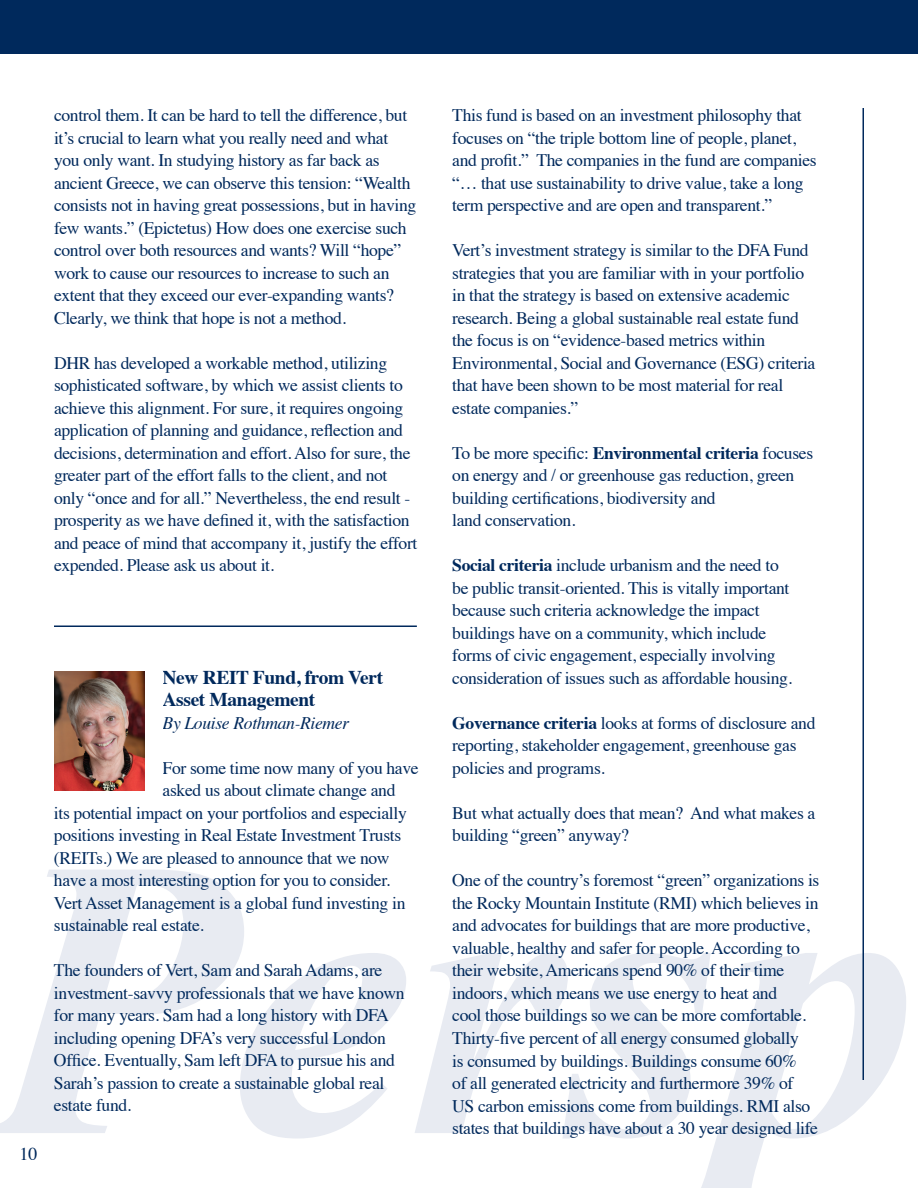
<style>
.page{position:relative;width:918px;height:1188px;background:#fff}
.page>*{position:absolute;margin:0;border:0;box-sizing:border-box;transform-origin:0 0}
.t1{font:700 19.5px/22.5px "Times";letter-spacing:-.02em;color:#00295c}
.t2{font:18px "Times";color:#00295c}
.t3{font:17.7px/22.5px "Times";letter-spacing:-.02em;color:#00295c}
.t4{font:italic 17.7px "Times";letter-spacing:-.02em;color:#00295c}
.s1{font-weight:700}
</style>
<div class="page">
<svg style="left:0;top:870px;width:906px;height:318px"></svg>
<div style="left:0;top:0;width:918px;height:54px;background:#00295c"></div>
<hr style="left:862px;top:108px;width:2px;height:972px;background:#00295c">
<img style="left:54px;top:672px;width:91px;height:119px">
<hr style="left:54px;top:626px;width:363px;height:1px;background:#00295c">
<p class="t3" style="left:54px;top:103px;width:364px">control them. It can be hard to tell the difference, but it’s crucial to learn what you really need and what you only want. In studying history as far back as ancient Greece, we can observe this tension: “Wealth consists not in having great possessions, but in having few wants.” (Epictetus) How does one exercise such control over both resources and wants? Will “hope” work to cause our resources to increase to such an extent that they exceed our ever-expanding wants?<br>Clearly, we think that hope is not a method.</p>
<p class="t3" style="left:54px;top:350px;width:365px">DHR has developed a workable method, utilizing sophisticated software, by which we assist clients to achieve this alignment. For sure, it requires ongoing application of planning and guidance, reflection and decisions, determination and effort. Also for sure, the greater part of the effort falls to the client, and not only “once and for all.” Nevertheless, the end result - prosperity as we have defined it, with the satisfaction and peace of mind that accompany it, justify the effort expended. Please ask us about it.</p>
<p class="t2" style="left:20px;top:1137px;width:19px">10</p>
<p class="t1" style="left:163px;top:664px;width:222px">New REIT Fund, from Vert<br>Asset Management</p>
<p class="t4" style="left:163px;top:707px;width:188px">By Louise Rothman-Riemer</p>
<p class="t3" style="left:163px;top:755px;width:258px">For some time now many of you have</p>
<p class="t3" style="left:163px;top:778px;width:234px">asked us about climate change and</p>
<p class="t3" style="left:54px;top:800px;width:354px">its potential impact on your portfolios and especially</p>
<p class="t3" style="left:54px;top:823px;width:349px">positions investing in Real Estate Investment Trusts</p>
<p class="t3" style="left:54px;top:845px;width:337px">(REITs.) We are pleased to announce that we now</p>
<p class="t3" style="left:54px;top:868px;width:338px">have a most interesting option for you to consider.</p>
<p class="t3" style="left:54px;top:890px;width:353px">Vert Asset Management is a global fund investing in</p>
<p class="t3" style="left:54px;top:913px;width:151px">sustainable real estate.</p>
<p class="t3" style="left:54px;top:958px;width:352px">The founders of Vert, Sam and Sarah Adams, are investment-savvy professionals that we have known for many years. Sam had a long history with DFA including opening DFA’s very successful London Office. Eventually, Sam left DFA to pursue his and Sarah’s passion to create a sustainable global real estate fund.</p>
<p class="t3" style="left:452px;top:103px;width:366px">This fund is based on an investment philosophy that focuses on “the triple bottom line of people, planet, and profit.” The companies in the fund are companies “… that use sustainability to drive value, take a long term perspective and are open and transparent.”</p>
<p class="t3" style="left:452px;top:238px;width:365px">Vert’s investment strategy is similar to the DFA Fund strategies that you are familiar with in your portfolio in that the strategy is based on extensive academic research. Being a global sustainable real estate fund the focus is on “evidence-based metrics within Environmental, Social and Governance (ESG) criteria that have been shown to be most material for real estate companies.”</p>
<p class="t3" style="left:452px;top:440px;width:363px">To be more specific: <span class="s1">Environmental criteria</span> focuses on energy and / or greenhouse gas reduction, green building certifications, biodiversity and<br>land conservation.</p>
<p class="t3" style="left:452px;top:553px;width:341px"><span class="s1">Social criteria</span> include urbanism and the need to be public transit-oriented. This is vitally important because such criteria acknowledge the impact buildings have on a community, which include forms of civic engagement, especially involving consideration of issues such as affordable housing.</p>
<p class="t3" style="left:452px;top:710px;width:365px"><span class="s1">Governance criteria</span> looks at forms of disclosure and reporting, stakeholder engagement, greenhouse gas policies and programs.</p>
<p class="t3" style="left:452px;top:800px;width:365px">But what actually does that mean? And what makes a building “green” anyway?</p>
<p class="t3" style="left:452px;top:868px;width:369px">One of the country’s foremost “green” organizations is the Rocky Mountain Institute (RMI) which believes in and advocates for buildings that are more productive, valuable, healthy and safer for people. According to their website, Americans spend 90% of their time indoors, which means we use energy to heat and<br>cool those buildings so we can be more comfortable.<br>Thirty-five percent of all energy consumed globally<br>is consumed by buildings. Buildings consume 60%<br>of all generated electricity and furthermore 39% of US carbon emissions come from buildings. RMI also states that buildings have about a 30 year designed life</p>
</div>
